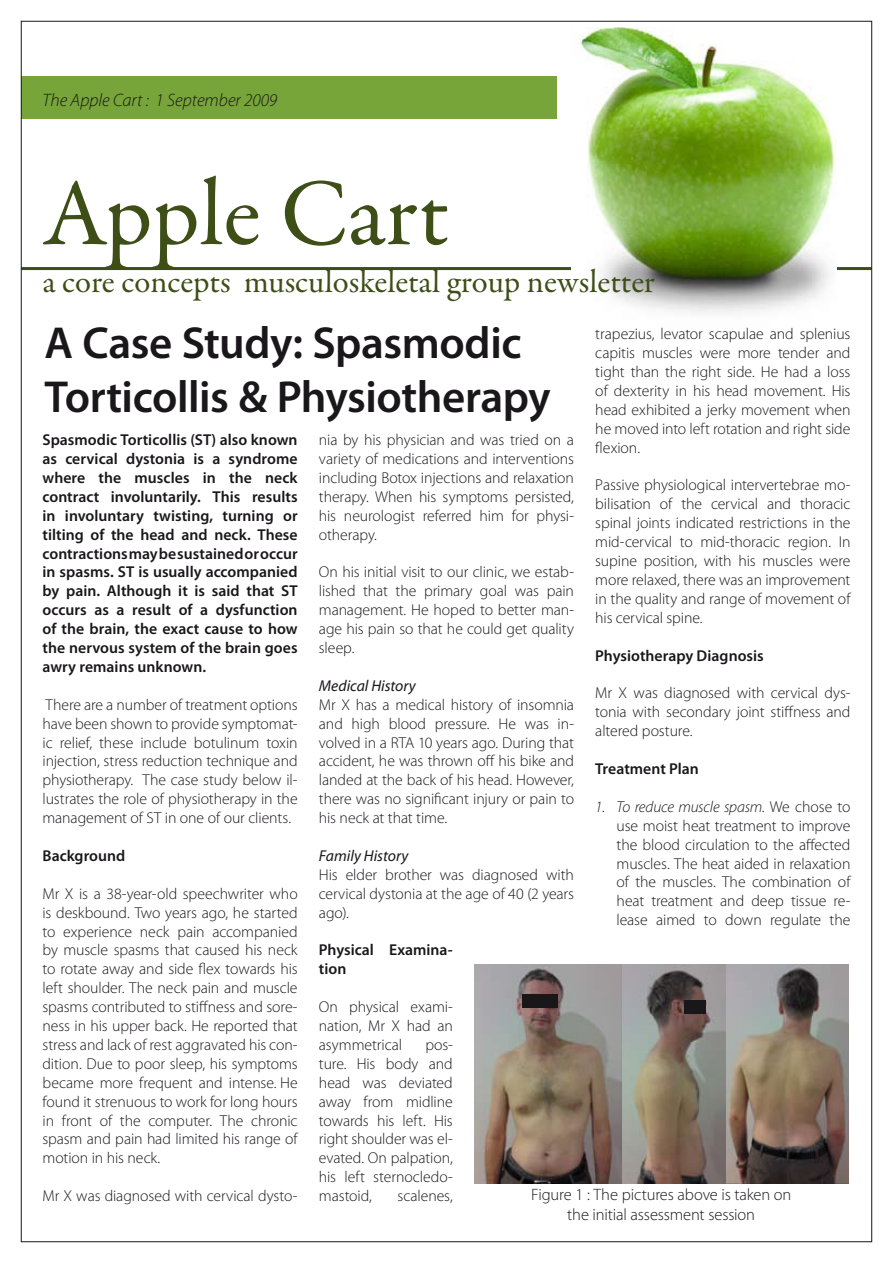
<style>
.page{position:relative;width:893px;height:1263px;background:#fff}
.page>*{position:absolute;margin:0;border:0;box-sizing:border-box;transform-origin:0 0}
.t1{font:96px "Garamond Premr Pro";letter-spacing:-.005em;color:#3d4e17}
.Paragraph_-_First{font:600 45px/54px "Myriad Pro";letter-spacing:-.01em;color:#1a171b}
.t2{font:33px "Garamond Premr Pro";color:#3d4e17}
.t3{font:italic 300 18px "Myriad Pro";color:#1a171b}
.Paragraph_-_regular{font:300 16.5px "Myriad Pro";letter-spacing:-.01em;color:#1a171b}
.Paragraph_-_regular-2{font:300 15.75px/18.9px "Myriad Pro";letter-spacing:-.005em;color:#1a171b;text-align:justify}
.Paragraph_-_First-2{font:600 15.75px/18.9px "Myriad Pro";color:#1a171b;text-align:justify}
.Paragraph_-_numbered{font:300 15.75px/18.9px "Myriad Pro";letter-spacing:-.01em;color:#1a171b;text-align:justify}
.Sub-header{font:600 15.75px/18.9px "Myriad Pro";color:#1a171b}
.Sub-header_2{font:italic 15.75px "Myriad Pro";color:#1a171b}
.t4{font:italic 300 15.75px "Myriad Pro";color:#1a171b}
.s1{font-style:italic}
</style>
<div class="page">
<div style="left:21px;top:76px;width:536px;height:43px;background:#77a539"></div>
<hr style="left:21px;top:267px;width:851px;height:3px;background:#3d4e17">
<img style="left:571px;top:28px;width:266px;height:285px">
<img style="left:474px;top:964px;width:374px;height:219px">
<div style="left:523px;top:994px;width:35px;height:14px;background:#1a171b"></div>
<div style="left:684px;top:1000px;width:21px;height:13px;background:#1a171b"></div>
<p class="t3" style="left:43px;top:90px;width:236px">The Apple Cart : 1 September 2009</p>
<p class="t1" style="left:43px;top:156px;width:408px">Apple Cart</p>
<p class="t2" style="left:43px;top:261px;width:614px">a core concepts musculoskeletal group newsletter</p>
<p class="Paragraph_-_First" style="left:45px;top:315px;width:508px">A Case Study: Spasmodic<br>Torticollis &amp; Physiotherapy</p>
<p class="Paragraph_-_regular-2" style="left:595px;top:324px;width:257px">trapezius, levator scapulae and splenius capitis muscles were more tender and tight than the right side. He had a loss of dexterity in his head movement. His head exhibited a jerky movement when he moved into left rotation and right side flexion.</p>
<p class="Paragraph_-_regular-2" style="left:595px;top:476px;width:257px">Passive physiological intervertebrae mo&shy;bilisation of the cervical and thoracic spinal joints indicated restrictions in the mid-cervical to mid-thoracic region. In supine position, with his muscles were more relaxed, there was an improvement in the quality and range of movement of his cervical spine.</p>
<p class="Sub-header" style="left:595px;top:645px;width:170px">Physiotherapy Diagnosis</p>
<p class="Paragraph_-_regular-2" style="left:595px;top:683px;width:257px">Mr X was diagnosed with cervical dys&shy;tonia with secondary joint stiffness and altered posture.</p>
<p class="Sub-header" style="left:595px;top:759px;width:105px">Treatment Plan</p>
<p class="Paragraph_-_numbered" style="left:617px;top:797px;width:235px"><span class="s1">To reduce muscle spasm</span>. We chose to use moist heat treatment to improve the blood circulation to the affected muscles. The heat aided in relaxation of the muscles. The combination of heat treatment and deep tissue re&shy;lease aimed to down regulate the</p>
<p class="Paragraph_-_First-2" style="left:43px;top:430px;width:257px">Spasmodic Torticollis (ST) also known as cervical dystonia is a syndrome where the muscles in the neck contract involuntarily. This results in involuntary twisting, turning or tilting of the head and neck. These contractions may be sustained or occur in spasms. ST is usually accompanied by pain. Although it is said that ST occurs as a result of a dysfunction of the brain, the exact cause to how the nervous system of the brain goes awry remains unknown.</p>
<p class="Paragraph_-_regular-2" style="left:43px;top:695px;width:257px">There are a number of treatment options have been shown to provide symptomat&shy;ic relief, these include botulinum toxin injection, stress reduction technique and physiotherapy. The case study below il&shy;lustrates the role of physiotherapy in the management of ST in one of our clients.</p>
<p class="Sub-header" style="left:43px;top:846px;width:84px">Background</p>
<p class="Paragraph_-_regular-2" style="left:43px;top:884px;width:257px">Mr X is a 38-year-old speechwriter who is deskbound. Two years ago, he started to experience neck pain accompanied by muscle spasms that caused his neck to rotate away and side flex towards his left shoulder. The neck pain and muscle spasms contributed to stiffness and sore&shy;ness in his upper back. He reported that stress and lack of rest aggravated his con&shy;dition. Due to poor sleep, his symptoms became more frequent and intense. He found it strenuous to work for long hours in front of the computer. The chronic spasm and pain had limited his range of motion in his neck.</p>
<p class="Paragraph_-_regular-2" style="left:43px;top:1186px;width:257px">Mr X was diagnosed with cervical dysto-</p>
<p class="Paragraph_-_regular-2" style="left:319px;top:430px;width:257px">nia by his physician and was tried on a variety of medications and interventions including Botox injections and relaxation therapy. When his symptoms persisted, his neurologist referred him for physi&shy;otherapy.</p>
<p class="Paragraph_-_regular-2" style="left:319px;top:562px;width:257px">On his initial visit to our clinic, we estab&shy;lished that the primary goal was pain management. He hoped to better man&shy;age his pain so that he could get quality sleep.</p>
<p class="Sub-header_2" style="left:319px;top:676px;width:98px">Medical History</p>
<p class="Paragraph_-_regular-2" style="left:319px;top:695px;width:257px">Mr X has a medical history of insomnia and high blood pressure. He was in&shy;volved in a RTA 10 years ago. During that accident, he was thrown off his bike and landed at the back of his head. However, there was no significant injury or pain to his neck at that time.</p>
<p class="Sub-header_2" style="left:319px;top:846px;width:91px">Family History</p>
<p class="Paragraph_-_regular-2" style="left:319px;top:865px;width:257px">His elder brother was diagnosed with cervical dystonia at the age of 40 (2 years ago).</p>
<p class="Sub-header" style="left:319px;top:940px;width:135px">Physical Examina&shy;tion</p>
<p class="Paragraph_-_regular-2" style="left:319px;top:997px;width:135px">On physical exami&shy;nation, Mr X had an asymmetrical</p>
<p class="t4" style="left:595px;top:797px;width:12px">1.</p>
<p class="Paragraph_-_regular-2" style="left:319px;top:1035px;width:135px;text-indent:107px">pos&shy;ture. His body and head was deviated away from midline towards his left. His right shoulder was el&shy;evated. On palpation, his left sternocledo&shy;mastoid,</p>
<p class="Paragraph_-_regular" style="left:531px;top:1184px;width:262px">Figure 1 : The pictures above is taken on</p>
<p class="Paragraph_-_regular" style="left:567px;top:1204px;width:189px">the initial assessment session</p>
<p class="Paragraph_-_regular-2" style="left:398px;top:1186px;width:57px">scalenes,</p>
</div>
